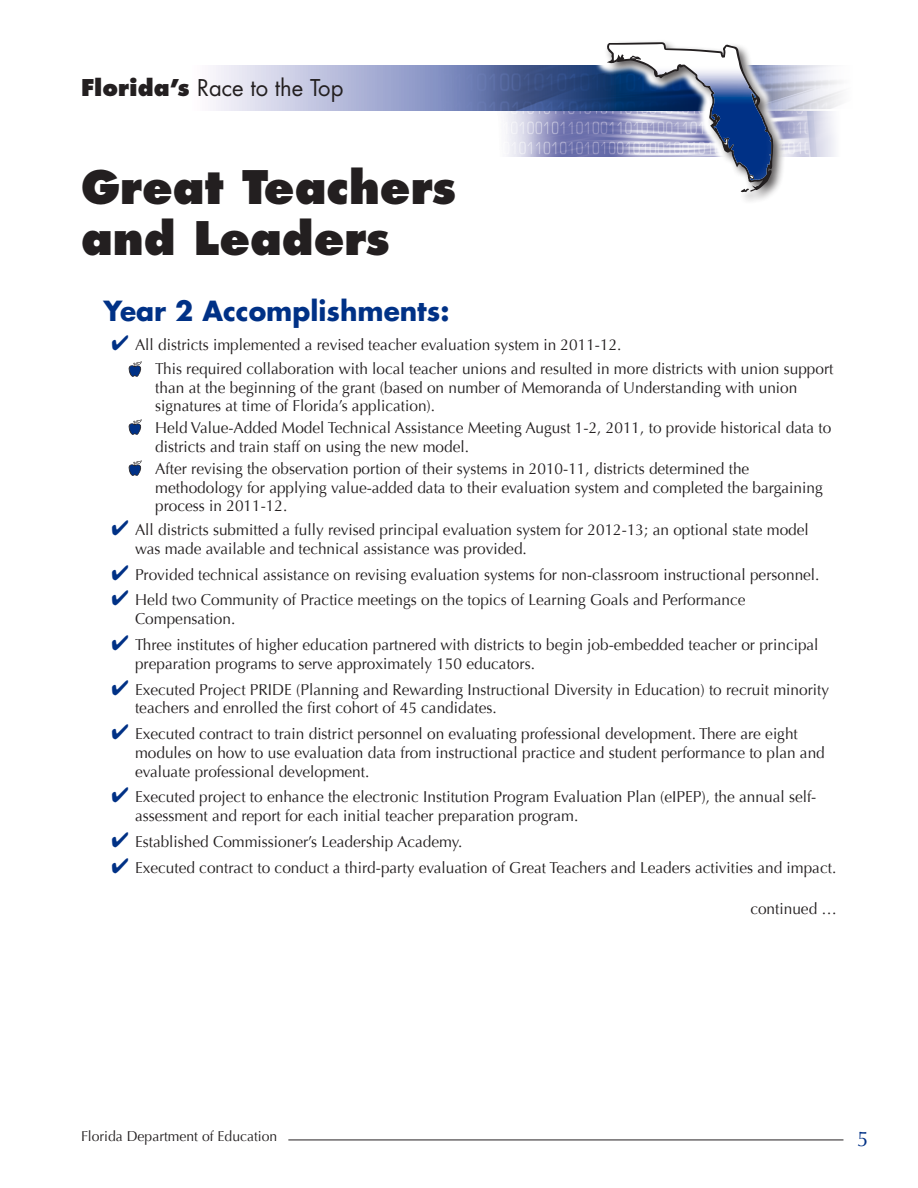
<style>
.page{position:relative;width:918px;height:1188px;background:#fff}
.page>*{position:absolute;margin:0;border:0;box-sizing:border-box;transform-origin:0 0}
.t1{font:800 45px "Futura";color:#231f20}
.t2{font:700 27px "Futura";color:#003186}
.t3{font:22.5px "Futura";color:#231f20}
.t4{font:21px "Optima";color:#003186}
.t5{font:15.75px/18.8px "Optima";color:#231f20}
.t6{font:14.25px "Optima";color:#231f20}
.s1{font-weight:800}
.s2{color:#003186}
.s3{font-family:"Times New Roman"}
</style>
<div class="page">
<svg style="left:213px;top:65px;width:116px;height:46px"></svg>
<img style="left:329px;top:65px;width:265px;height:46px">
<img style="left:506px;top:111px;width:88px;height:45px">
<hr style="left:288px;top:1140px;width:555px;height:1px;background:#231f20">
<svg style="left:786px;top:111px;width:49px;height:46px"></svg>
<svg style="left:786px;top:65px;width:56px;height:46px"></svg>
<svg style="left:594px;top:65px;width:10px;height:92px"></svg>
<div style="left:604px;top:39px;width:182px;height:166px;background:#231f20;opacity:.75"></div>
<svg style="left:604px;top:39px;width:170px;height:155px"></svg>
<svg style="left:128px;top:361px;width:14px;height:16px"></svg>
<svg style="left:128px;top:419px;width:14px;height:16px"></svg>
<svg style="left:128px;top:460px;width:14px;height:16px"></svg>
<h3 class="t3" style="left:81px;top:73px;width:264px"><span class="s1">Florida’s</span> Race to the Top</h3>
<p class="t1" style="left:81px;top:160px;width:377px">Great Teachers</p>
<h1 class="t1" style="left:81px;top:210px;width:310px">and Leaders</h1>
<p class="t2" style="left:104px;top:293px;width:347px">Year 2 Accomplishments:</p>
<p class="t5" style="left:112px;top:336px;width:512px"><span class="s2">✔</span> All districts implemented a revised teacher evaluation system in 2011-12.</p>
<p class="t5" style="left:155px;top:359px;width:680px;text-indent:-20px"><span class="s3">•</span> This required collaboration with local teacher unions and resulted in more districts with union support than at the beginning of the grant (based on number of Memoranda of Understanding with union signatures at time of Florida’s application).</p>
<p class="t5" style="left:155px;top:419px;width:678px;text-indent:-20px"><span class="s3">•</span> Held Value-Added Model Technical Assistance Meeting August 1-2, 2011, to provide historical data to districts and train staff on using the new model.</p>
<p class="t5" style="left:155px;top:459px;width:669px;text-indent:-20px"><span class="s3">•</span> After revising the observation portion of their systems in 2010-11, districts determined the methodology for applying value-added data to their evaluation system and completed the bargaining process in 2011-12.</p>
<p class="t5" style="left:135px;top:521px;width:675px;text-indent:-23px"><span class="s2">✔</span> All districts submitted a fully revised principal evaluation system for 2012-13; an optional state model was made available and technical assistance was provided.</p>
<p class="t5" style="left:112px;top:565px;width:710px"><span class="s2">✔</span> Provided technical assistance on revising evaluation systems for non-classroom instructional personnel.</p>
<p class="t5" style="left:135px;top:591px;width:612px;text-indent:-23px"><span class="s2">✔</span> Held two Community of Practice meetings on the topics of Learning Goals and Performance<br>Compensation.</p>
<p class="t5" style="left:135px;top:635px;width:685px;text-indent:-23px"><span class="s2">✔</span> Three institutes of higher education partnered with districts to begin job-embedded teacher or principal preparation programs to serve approximately 150 educators.</p>
<p class="t5" style="left:112px;top:680px;width:719px"><span class="s2">✔</span> Executed Project PRIDE (Planning and Rewarding Instructional Diversity in Education) to recruit minority</p>
<p class="t5" style="left:135px;top:699px;width:363px">teachers and enrolled the first cohort of 45 candidates.</p>
<p class="t5" style="left:135px;top:725px;width:691px;text-indent:-23px"><span class="s2">✔</span> Executed contract to train district personnel on evaluating professional development. There are eight modules on how to use evaluation data from instructional practice and student performance to plan and evaluate professional development.</p>
<p class="t5" style="left:135px;top:788px;width:683px;text-indent:-23px"><span class="s2">✔</span> Executed project to enhance the electronic Institution Program Evaluation Plan (eIPEP), the annual self&shy;assessment and report for each initial teacher preparation program.</p>
<p class="t5" style="left:112px;top:832px;width:352px"><span class="s2">✔</span> Established Commissioner’s Leadership Academy.</p>
<p class="t5" style="left:112px;top:858px;width:726px"><span class="s2">✔</span> Executed contract to conduct a third-party evaluation of Great Teachers and Leaders activities and impact.</p>
<p class="t5" style="left:750px;top:899px;width:88px">continued …</p>
<p class="t6" style="left:81px;top:1128px;width:198px">Florida Department of Education</p>
<h3 class="t4" style="left:857px;top:1126px;width:13px">5</h3>
</div>
